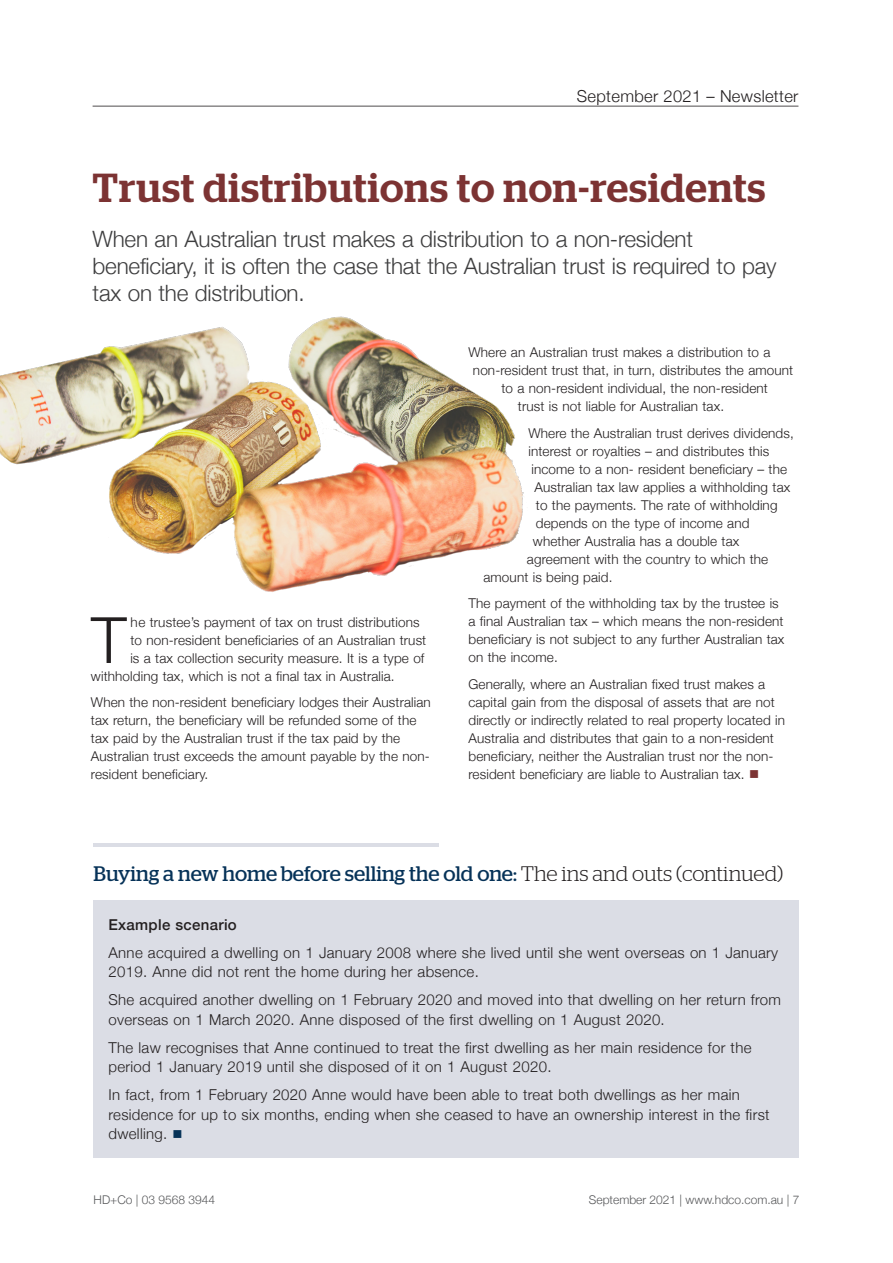
<style>
.page{position:relative;width:893px;height:1263px;background:#fff}
.page>*{position:absolute;margin:0;border:0;box-sizing:border-box;transform-origin:0 0}
.t1{font:300 63.9px "Helvetica Neue";color:#231f20}
.t2{font:500 40.5px "Stag";letter-spacing:.025em;color:#7c3333}
.t3{font:300 22.5px/27px "Helvetica Neue";letter-spacing:-.01em;color:#3e3e3f}
.t4{font:21px "Stag";letter-spacing:-.005em;color:#063258}
.t5{font:300 16.5px "Helvetica Neue";letter-spacing:.02em;color:#231f20}
.t6{font:300 15px/19.5px "Helvetica Neue";letter-spacing:.02em;color:#231f20}
.t7{font:500 15px "Helvetica Neue";letter-spacing:.02em;color:#231f20}
.t8{font:300 13.5px/18px "Helvetica Neue";letter-spacing:.01em;color:#231f20}
.t9{font:300 12px "Helvetica Neue";color:#57585a}
.s1{color:#7c3333}
.s2{font-weight:300;color:#231f20}
.s3{color:#063258}
</style>
<div class="page">
<hr style="left:93px;top:106px;width:705px;height:1px;background:#231f20">
<img style="left:0;top:316px;width:524px;height:276px">
<div style="left:94px;top:900px;width:705px;height:258px;background:#dbdde5"></div>
<hr style="left:94px;top:843px;width:345px;height:3px;background:#dbdde5">
<p class="t5" style="left:577px;top:83px;width:223px">September 2021 – Newsletter</p>
<h2 class="t2" style="left:93px;top:164px;width:674px">Trust distributions to non‑residents</h2>
<h3 class="t3" style="left:93px;top:224px;width:685px">When an Australian trust makes a distribution to a non-resident beneficiary, it is often the case that the Australian trust is required to pay tax on the distribution.</h3>
<h1 class="t1" style="left:91px;top:589px;width:37px">T</h1>
<p class="t8" style="left:130px;top:612px;width:291px">he trustee’s payment of tax on trust distributions</p>
<p class="t8" style="left:130px;top:630px;width:297px">to non-resident beneficiaries of an Australian trust</p>
<p class="t8" style="left:130px;top:648px;width:296px">is a tax collection security measure. It is a type of</p>
<p class="t8" style="left:91px;top:666px;width:305px">withholding tax, which is not a final tax in Australia.</p>
<p class="t8" style="left:91px;top:693px;width:341px">When the non-resident beneficiary lodges their Australian tax return, the beneficiary will be refunded some of the tax paid by the Australian trust if the tax paid by the Australian trust exceeds the amount payable by the non&shy;resident beneficiary.</p>
<p class="t8" style="left:468px;top:343px;width:304px">Where an Australian trust makes a distribution to a</p>
<p class="t8" style="left:473px;top:361px;width:322px">non-resident trust that, in turn, distributes the amount</p>
<p class="t8" style="left:501px;top:379px;width:268px">to a non-resident individual, the non-resident</p>
<p class="t8" style="left:518px;top:397px;width:208px">trust is not liable for Australian tax.</p>
<p class="t8" style="left:528px;top:423px;width:267px">Where the Australian trust derives dividends,</p>
<p class="t8" style="left:528px;top:441px;width:242px">interest or royalties – and distributes this</p>
<p class="t8" style="left:531px;top:459px;width:257px">income to a non- resident beneficiary – the</p>
<p class="t8" style="left:534px;top:477px;width:257px">Australian tax law applies a withholding tax</p>
<p class="t8" style="left:536px;top:495px;width:243px">to the payments. The rate of withholding</p>
<p class="t8" style="left:536px;top:513px;width:215px">depends on the type of income and</p>
<p class="t8" style="left:533px;top:531px;width:208px">whether Australia has a double tax</p>
<p class="t8" style="left:527px;top:549px;width:243px">agreement with the country to which the</p>
<p class="t8" style="left:483px;top:567px;width:131px">amount is being paid.</p>
<p class="t8" style="left:468px;top:594px;width:317px">The payment of the withholding tax by the trustee is a final Australian tax – which means the non-resident beneficiary is not subject to any further Australian tax on the income.</p>
<p class="t8" style="left:468px;top:674px;width:318px">Generally, where an Australian fixed trust makes a capital gain from the disposal of assets that are not directly or indirectly related to real property located in Australia and distributes that gain to a non-resident beneficiary, neither the Australian trust nor the non&shy;resident beneficiary are liable to Australian tax. <span class="s1">■</span></p>
<h3 class="t4" style="left:94px;top:861px;width:691px">Buying a new home before selling the old one: <span class="s2">The ins and outs (continued)</span></h3>
<p class="t7" style="left:109px;top:912px;width:130px">Example scenario</p>
<p class="t6" style="left:109px;top:941px;width:671px">Anne acquired a dwelling on 1 January 2008 where she lived until she went overseas on 1 January<br>2019. Anne did not rent the home during her absence.</p>
<p class="t6" style="left:109px;top:989px;width:674px">She acquired another dwelling on 1 February 2020 and moved into that dwelling on her return from overseas on 1 March 2020. Anne disposed of the first dwelling on 1 August 2020.</p>
<p class="t6" style="left:109px;top:1036px;width:644px">The law recognises that Anne continued to treat the first dwelling as her main residence for the period 1 January 2019 until she disposed of it on 1 August 2020.</p>
<p class="t6" style="left:109px;top:1084px;width:663px">In fact, from 1 February 2020 Anne would have been able to treat both dwellings as her main residence for up to six months, ending when she ceased to have an ownership interest in the first dwelling. <span class="s3">■</span></p>
<p class="t9" style="left:94px;top:1190px;width:123px">HD+Co | 03 9568 3944</p>
<p class="t9" style="left:589px;top:1190px;width:212px">September 2021 | www.hdco.com.au | 7</p>
</div>
